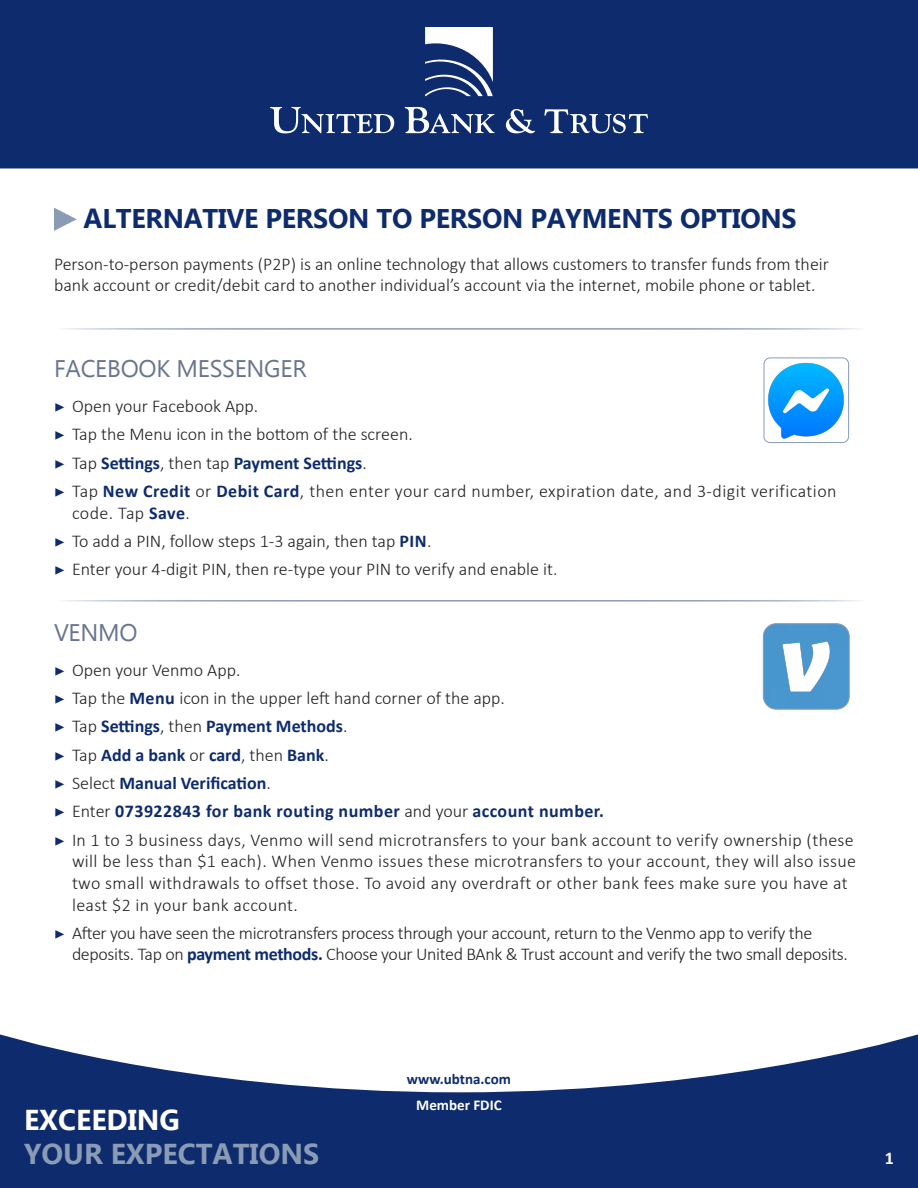
<style>
.page{position:relative;width:918px;height:1188px;background:#fff}
.page>*{position:absolute;margin:0;border:0;box-sizing:border-box;transform-origin:0 0}
.t1{font:700 28.8px "Ebrima";color:#8a9bb6}
.t2{font:700 28.8px "Ebrima";color:#fff}
.t3{font:700 27px "Ebrima";letter-spacing:-.01em;color:#0d2b6d}
.t4{font:24px "Ebrima";letter-spacing:-.01em;color:#67748f}
.t5{font:300 18px/21.6px "Calibri";color:#231f20}
.t6{font:300 18px/21.6px "Calibri";letter-spacing:.02em;color:#231f20}
.t7{font:300 18px/21.6px "Calibri";letter-spacing:-.02em;color:#231f20}
.t8{font:700 18px "Calibri";color:#0d2b6d}
.t9{font:300 18px/21.6px "Calibri";letter-spacing:.025em;color:#231f20}
.t10{font:700 18px "Calibri";letter-spacing:.025em;color:#0d2b6d}
.t11{font:700 18px "Calibri";color:#fff}
.t12{font:700 15px "Calibri";color:#0d2b6d}
.t13{font:700 15px "Calibri";color:#fff}
.s1{font-family:"Minion Pro";font-weight:400;color:#0d2b6d}
.s2{font-family:"Minion Pro";font-weight:400}
.s3{font-weight:300;color:#231f20}
.s4{font-weight:700;color:#0d2b6d}
</style>
<div class="page">
<svg style="left:54px;top:208px;width:23px;height:23px"></svg>
<hr style="left:54px;top:600px;width:810px;height:2px;background:#8a9bb6">
<svg style="left:0;top:1034px;width:918px;height:154px;fill:#0d2b6d"></svg>
<img style="left:763px;top:625px;width:85px;height:83px">
<div style="left:763px;top:623px;width:87px;height:87px;border:1px solid #8a9bb6;border-radius:13px"></div>
<img style="left:768px;top:363px;width:76px;height:76px">
<div style="left:764px;top:358px;width:85px;height:85px;border:1px solid #8a9bb6;border-radius:6px"></div>
<div style="left:0;top:0;width:918px;height:168px;background:#0d2b6d"></div>
<svg style="left:425px;top:27px;width:68px;height:69px"></svg>
<svg style="left:270px;top:107px;width:124px;height:26px"></svg>
<svg style="left:405px;top:107px;width:90px;height:26px"></svg>
<svg style="left:506px;top:109px;width:29px;height:24px"></svg>
<svg style="left:544px;top:109px;width:104px;height:24px"></svg>
<hr style="left:54px;top:328px;width:810px;height:2px;background:#8a9bb6">
<p class="t3" style="left:84px;top:197px;width:715px">ALTERNATIVE PERSON TO PERSON PAYMENTS OPTIONS</p>
<p class="t5" style="left:54px;top:253px;width:777px">Person-to-person payments (P2P) is an online technology that allows customers to transfer funds from their bank account or credit/debit card to another individual’s account via the internet, mobile phone or tablet.</p>
<p class="t4" style="left:54px;top:351px;width:254px">FACEBOOK MESSENGER</p>
<p class="t5" style="left:54px;top:395px;width:206px"><span class="s1">▶</span> Open your Facebook App.</p>
<p class="t5" style="left:54px;top:423px;width:360px"><span class="s1">▶</span> Tap the Menu icon in the bottom of the screen.</p>
<p class="t8" style="left:54px;top:450px;width:314px"><span class="s2">▶</span> <span class="s3">Tap</span> Settings<span class="s3">, then tap</span> Payment Settings<span class="s3">.</span></p>
<p class="t9" style="left:72px;top:480px;width:766px;text-indent:-18px"><span class="s1">▶</span> Tap <span class="s4">New Credit</span> or <span class="s4">Debit Card</span>, then enter your card number, expiration date, and 3-digit verification code. Tap <span class="s4">Save</span>.</p>
<p class="t5" style="left:54px;top:530px;width:379px"><span class="s1">▶</span> To add a PIN, follow steps 1-3 again, then tap <span class="s4">PIN</span>.</p>
<p class="t5" style="left:54px;top:558px;width:505px"><span class="s1">▶</span> Enter your 4-digit PIN, then re-type your PIN to verify and enable it.</p>
<p class="t4" style="left:54px;top:614px;width:85px">VENMO</p>
<p class="t5" style="left:54px;top:659px;width:188px"><span class="s1">▶</span> Open your Venmo App.</p>
<p class="t5" style="left:54px;top:687px;width:453px"><span class="s1">▶</span> Tap the <span class="s4">Menu</span> icon in the upper left hand corner of the app.</p>
<p class="t8" style="left:54px;top:714px;width:295px"><span class="s2">▶</span> <span class="s3">Tap</span> Settings<span class="s3">, then</span> Payment Methods<span class="s3">.</span></p>
<p class="t8" style="left:54px;top:742px;width:276px"><span class="s2">▶</span> <span class="s3">Tap</span> Add a bank <span class="s3">or</span> card<span class="s3">, then</span> Bank<span class="s3">.</span></p>
<p class="t8" style="left:54px;top:770px;width:218px"><span class="s2">▶</span> <span class="s3">Select</span> Manual Verification<span class="s3">.</span></p>
<p class="t10" style="left:54px;top:799px;width:552px"><span class="s2">▶</span> <span class="s3">Enter</span> 073922843 for bank routing number <span class="s3">and your</span> account number.</p>
<p class="t6" style="left:72px;top:829px;width:786px;text-indent:-18px"><span class="s1">▶</span> In 1 to 3 business days, Venmo will send microtransfers to your bank account to verify ownership (these will be less than $1 each). When Venmo issues these microtransfers to your account, they will also issue two small withdrawals to offset those. To avoid any overdraft or other bank fees make sure you have at least $2 in your bank account.</p>
<p class="t7" style="left:72px;top:922px;width:777px;text-indent:-18px"><span class="s1">▶</span> After you have seen the microtransfers process through your account, return to the Venmo app to verify the deposits. Tap on <span class="s4">payment methods.</span> Choose your United BAnk &amp; Trust account and verify the two small deposits.</p>
<h1 class="t2" style="left:24px;top:1097px;width:158px">EXCEEDING</h1>
<h1 class="t1" style="left:24px;top:1131px;width:297px">YOUR EXPECTATIONS</h1>
<p class="t12" style="left:407px;top:1069px;width:106px">www.ubtna.com</p>
<p class="t13" style="left:416px;top:1094px;width:87px">Member FDIC</p>
<p class="t11" style="left:885px;top:1145px;width:11px">1</p>
</div>
